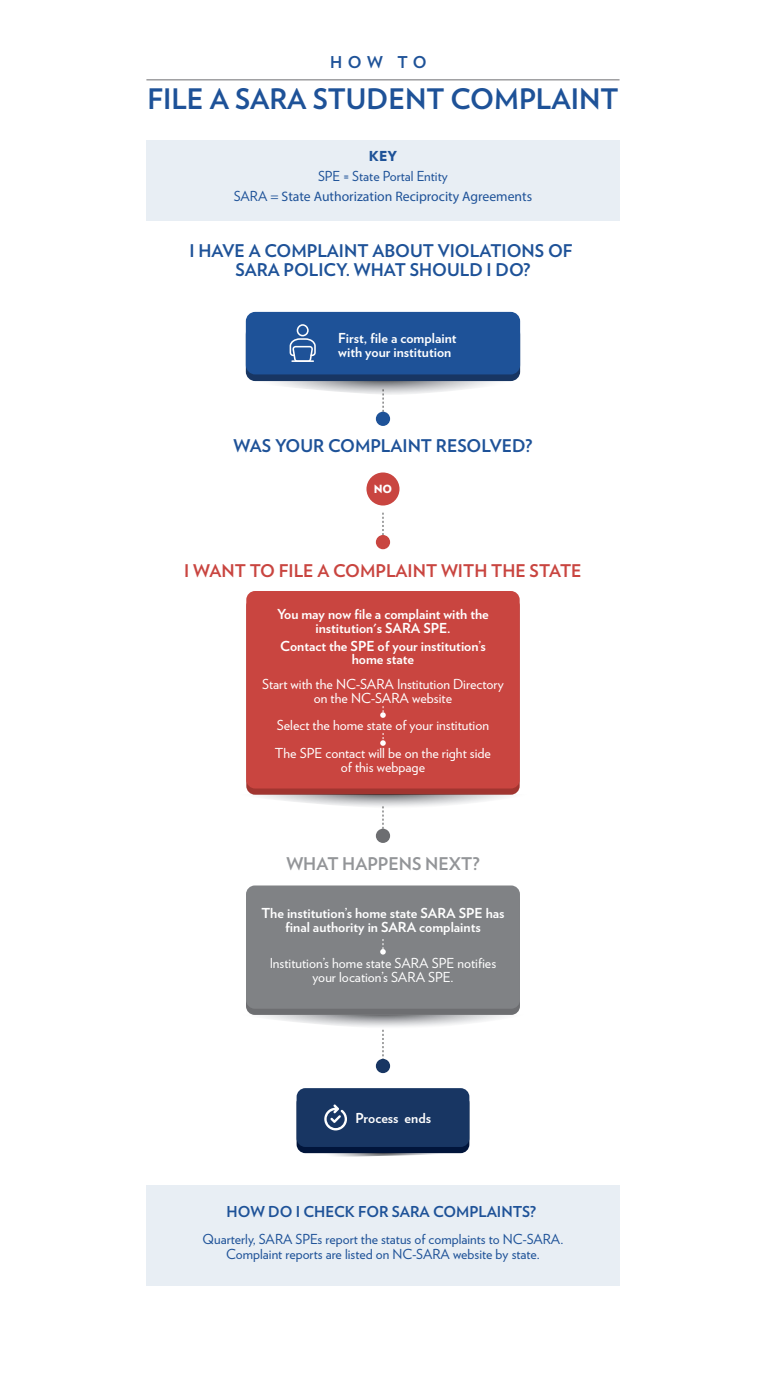
<style>
.page{position:relative;width:765px;height:1379px;background:#fff}
.page>*{position:absolute;margin:0;border:0;box-sizing:border-box;transform-origin:0 0}
.t1{font:700 28.25px "Verlag";color:#1e5298}
.t2{font:700 17.5px/18.8px "Verlag";color:#1e5298;text-align:center}
.t3{font:700 17.5px "Verlag";color:#c94540}
.t4{font:700 17.5px "Verlag";color:#939598}
.t5{font:700 16.25px "Verlag";color:#1e5298}
.t6{font:700 15px "Verlag";color:#1e5298}
.t7{font:700 13.75px/13.8px "Verlag";color:#fff;text-align:center}
.t8{font:13.75px/13.8px "Verlag";color:#fff;text-align:center}
.t9{font:13.75px/14.8px "Verlag";color:#1e5298;text-align:center}
.t10{font:13.75px "Myriad Pro";color:#1e5298}
.t11{font:900 13.75px "Verlag";color:#1e5298}
.t12{font:900 11.25px "Verlag";color:#fff}
.s1{font-family:"Verlag"}
</style>
<div class="page">
<div style="left:146px;top:140px;width:474px;height:80px;background:#e8eef4"></div>
<div style="left:146px;top:1185px;width:474px;height:100px;background:#e8eef4"></div>
<div style="left:366px;top:472px;width:34px;height:33px;background:#c94540;border-radius:50%"></div>
<div style="left:376px;top:412px;width:14px;height:14px;background:#1e5298;border-radius:50%"></div>
<svg style="left:383px;top:513px;width:1px;height:22px"></svg>
<div style="left:376px;top:535px;width:14px;height:14px;background:#c94540;border-radius:50%"></div>
<div style="left:376px;top:829px;width:14px;height:14px;background:#6d6e71;border-radius:50%"></div>
<div style="left:246px;top:597px;width:274px;height:198px;background:linear-gradient(to right,#a23631,#a13530);border-radius:9px"></div>
<div style="left:246px;top:591px;width:274px;height:197px;background:#c94540;border-radius:9px"></div>
<svg style="left:252px;top:794px;width:262px;height:42px"></svg>
<div style="left:246px;top:892px;width:274px;height:123px;background:#6d6e71;border-radius:9px"></div>
<div style="left:246px;top:885px;width:274px;height:124px;background:#808285;border-radius:9px"></div>
<svg style="left:260px;top:1015px;width:247px;height:52px"></svg>
<div style="left:376px;top:1059px;width:14px;height:14px;background:#183663;border-radius:50%"></div>
<svg style="left:302px;top:1152px;width:162px;height:5px"></svg>
<div style="left:297px;top:1094px;width:172px;height:59px;background:#01153b;border-radius:9px"></div>
<div style="left:297px;top:1088px;width:172px;height:59px;background:#183663;border-radius:9px"></div>
<svg style="left:324px;top:1104px;width:23px;height:26px"></svg>
<div style="left:246px;top:312px;width:274px;height:62px;background:#1e5298;border-radius:9px"></div>
<svg style="left:245px;top:318px;width:276px;height:101px"></svg>
<hr style="left:291px;top:360px;width:23px;height:2px;background:#fff">
<svg style="left:380px;top:706px;width:6px;height:12px"></svg>
<svg style="left:380px;top:733px;width:6px;height:13px"></svg>
<hr style="left:146px;top:80px;width:474px;height:1px;background:#6d6e71">
<svg style="left:380px;top:939px;width:6px;height:16px"></svg>
<p class="t5" style="left:330px;top:49px;width:98px">HOW TO</p>
<h1 class="t1" style="left:147px;top:77px;width:473px">FILE A SARA STUDENT COMPLAINT</h1>
<p class="t11" style="left:369px;top:145px;width:30px">KEY</p>
<p class="t9" style="left:318px;top:168px;width:131px">SPE = State Portal Entity</p>
<p class="t10" style="left:234px;top:188px;width:300px"><span class="s1">SARA</span> = State Authorization Reciprocity Agreements</p>
<p class="t2" style="left:190px;top:241px;width:385px">I HAVE A COMPLAINT ABOUT VIOLATIONS OF<br>SARA POLICY. WHAT SHOULD I DO?</p>
<p class="t7" style="left:338px;top:331px;width:120px;text-align:left">First, file a complaint with your institution</p>
<p class="t2" style="left:234px;top:435px;width:300px">WAS YOUR COMPLAINT RESOLVED?</p>
<p class="t12" style="left:374px;top:479px;width:20px">NO</p>
<p class="t3" style="left:184px;top:557px;width:399px">I WANT TO FILE A COMPLAINT WITH THE STATE</p>
<p class="t7" style="left:277px;top:607px;width:213px">You may now file a complaint with the institution's SARA SPE.</p>
<p class="t7" style="left:280px;top:638px;width:207px">Contact the SPE of your institution’s home state</p>
<p class="t8" style="left:262px;top:677px;width:243px">Start with the NC-SARA Institution Directory on the NC-SARA website</p>
<p class="t8" style="left:275px;top:711px;width:218px;line-height:27.5px;text-align:left">Select the home state of your institution<br>The SPE contact will be on the right side</p>
<p class="t8" style="left:341px;top:759px;width:86px">of this webpage</p>
<p class="t4" style="left:286px;top:850px;width:195px">WHAT HAPPENS NEXT?</p>
<p class="t7" style="left:261px;top:905px;width:245px">The institution’s home state SARA SPE has final authority in SARA complaints</p>
<p class="t8" style="left:270px;top:955px;width:228px">Institution’s home state SARA SPE notifies your location’s SARA SPE.</p>
<p class="t7" style="left:355px;top:1111px;width:77px">Process ends</p>
<p class="t6" style="left:227px;top:1200px;width:311px">HOW DO I CHECK FOR SARA COMPLAINTS?</p>
<p class="t9" style="left:203px;top:1231px;width:362px">Quarterly, SARA SPEs report the status of complaints to NC-SARA.<br>Complaint reports are listed on NC-SARA website by state.</p>
</div>
